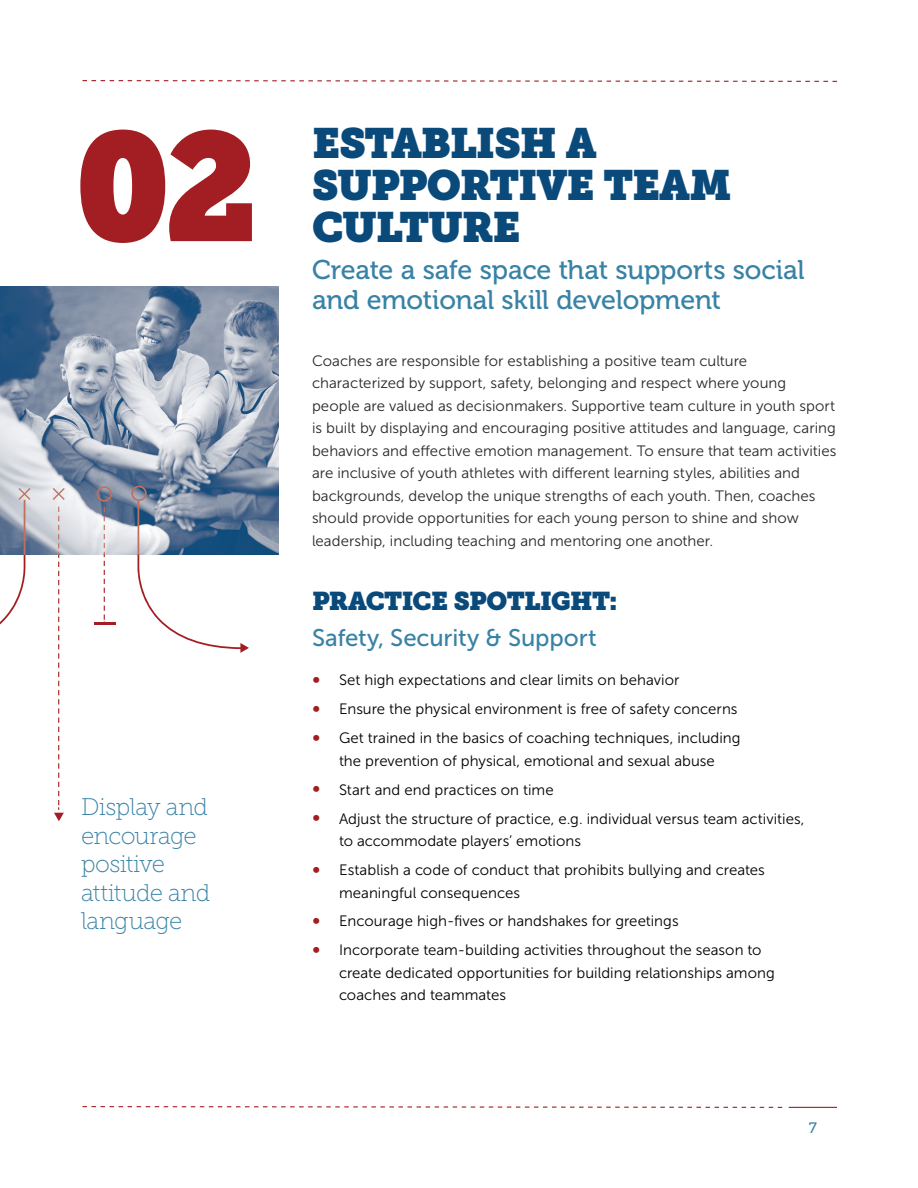
<style>
.page{position:relative;width:918px;height:1188px;background:#fff}
.page>*{position:absolute;margin:0;border:0;box-sizing:border-box;transform-origin:0 0}
.t1{font:152.7px "Museo Slab";color:#a31e22}
.t2{font:42px/42px "Museo Slab";letter-spacing:-.03em;color:#094a7b}
.t3{font:27px/30px "Museo 500";letter-spacing:-.01em;color:#3882a6}
.t4{font:25.5px "Museo Slab";letter-spacing:-.03em;color:#094a7b}
.t5{font:24px/28.5px "Museo Slab 100";letter-spacing:-.03em;color:#3882a6}
.t6{font:24px "Museo Sans 500";letter-spacing:-.005em;color:#3882a6}
.t7{font:15px/22.5px "Museo Sans 300";letter-spacing:.005em;color:#000}
.t8{font:15px/22.5px "Museo Sans 300";letter-spacing:.005em;color:#292829}
.t9{font:15px "Museo Slab 500";color:#3882a6}
.s1{font-size:21px;color:#a31e22}
</style>
<div class="page">
<svg style="left:82px;top:1106px;width:701px;height:2px"></svg>
<svg style="left:82px;top:80px;width:755px;height:2px"></svg>
<hr style="left:789px;top:1107px;width:48px;height:1px;background:#a31e22">
<img style="left:0;top:286px;width:279px;height:268px">
<hr style="left:94px;top:622px;width:21px;height:3px;background:#a31e22">
<svg style="left:131px;top:486px;width:118px;height:167px"></svg>
<svg style="left:0;top:488px;width:31px;height:137px"></svg>
<svg style="left:53px;top:488px;width:12px;height:12px"></svg>
<svg style="left:54px;top:507px;width:10px;height:314px"></svg>
<svg style="left:97px;top:486px;width:15px;height:136px"></svg>
<h1 class="t1" style="left:75px;top:97px;width:186px">02</h1>
<h3 class="t5" style="left:81px;top:793px;width:131px">Display and encourage positive attitude and language</h3>
<h2 class="t2" style="left:312px;top:123px;width:421px">ESTABLISH A<br>SUPPORTIVE TEAM<br>CULTURE</h2>
<h3 class="t3" style="left:312px;top:255px;width:494px">Create a safe space that supports social and emotional skill development</h3>
<p class="t8" style="left:312px;top:350px;width:526px">Coaches are responsible for establishing a positive team culture characterized by support, safety, belonging and respect where young people are valued as decisionmakers. Supportive team culture in youth sport is built by displaying and encouraging positive attitudes and language, caring behaviors and effective emotion management. To ensure that team activities are inclusive of youth athletes with different learning styles, abilities and backgrounds, develop the unique strengths of each youth. Then, coaches should provide opportunities for each young person to shine and show leadership, including teaching and mentoring one another.</p>
<h3 class="t4" style="left:312px;top:586px;width:308px">PRACTICE SPOTLIGHT:</h3>
<h3 class="t6" style="left:312px;top:624px;width:286px">Safety, Security &amp; Support</h3>
<p class="t7" style="left:312px;top:669px;width:369px"><span class="s1">•</span> Set high expectations and clear limits on behavior</p>
<p class="t7" style="left:312px;top:698px;width:427px"><span class="s1">•</span> Ensure the physical environment is free of safety concerns</p>
<p class="t7" style="left:312px;top:727px;width:430px;text-align:center"><span class="s1">•</span> Get trained in the basics of coaching techniques, including the prevention of physical, emotional and sexual abuse</p>
<p class="t7" style="left:312px;top:778px;width:243px"><span class="s1">•</span> Start and end practices on time</p>
<p class="t7" style="left:339px;top:807px;width:467px;text-indent:-27px"><span class="s1">•</span> Adjust the structure of practice, e.g. individual versus team activities, to accommodate players’ emotions</p>
<p class="t7" style="left:339px;top:859px;width:427px;text-indent:-27px"><span class="s1">•</span> Establish a code of conduct that prohibits bullying and creates meaningful consequences</p>
<p class="t7" style="left:312px;top:910px;width:368px"><span class="s1">•</span> Encourage high-fives or handshakes for greetings</p>
<p class="t7" style="left:339px;top:939px;width:437px;text-indent:-27px"><span class="s1">•</span> Incorporate team-building activities throughout the season to create dedicated opportunities for building relationships among coaches and teammates</p>
<p class="t9" style="left:809px;top:1120px;width:10px">7</p>
</div>
